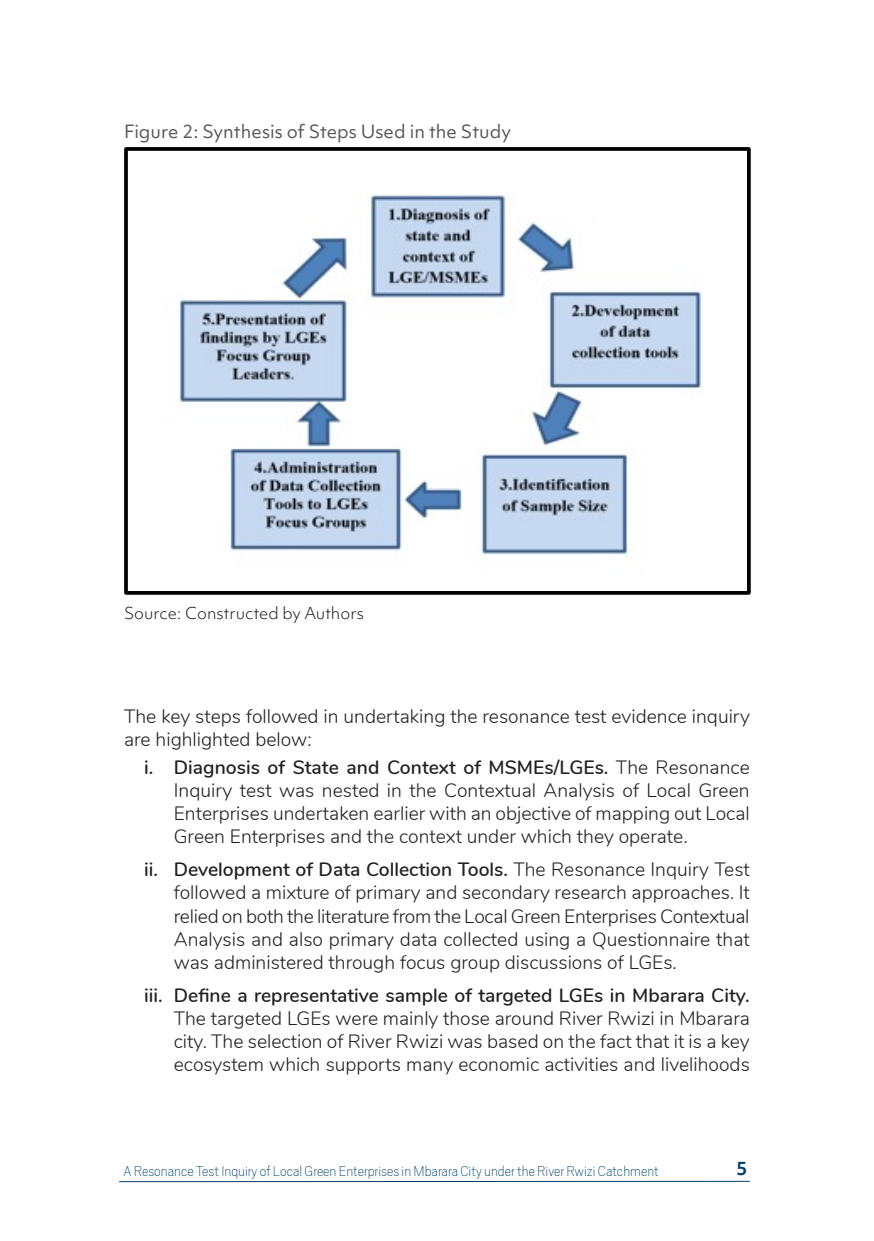
<style>
.page{position:relative;width:874px;height:1241px;background:#fff}
.page>*{position:absolute;margin:0;border:0;box-sizing:border-box;transform-origin:0 0}
.body{font:300 19.25px/23.1px "Nunito";color:#231f20;text-align:justify}
.t1{font:17.5px "Objektiv Mk 1";color:#57585a}
.t2{font:700 17.5px "Objektiv Mk 1";color:#024168}
.t3{font:100 15.75px "Scout";color:#024168}
.source{font:300 15.75px "Objektiv Mk 1";color:#231f20}
.s1{font-weight:600}
</style>
<div class="page">
<hr style="left:119px;top:1180px;width:630px;height:1px;background:#024168">
<img style="left:179px;top:193px;width:523px;height:363px">
<div style="left:124px;top:147px;width:626px;height:447px;border:4px solid #000"></div>
<p class="t1" style="left:124px;top:120px;width:388px">Figure 2: Synthesis of Steps Used in the Study</p>
<p class="source" style="left:124px;top:602px;width:241px">Source: Constructed by Authors</p>
<p class="body" style="left:124px;top:703px;width:627px">The key steps followed in undertaking the resonance test evidence inquiry are highlighted below:</p>
<p class="body" style="left:174px;top:754px;width:577px;text-indent:-30px"><span class="s1">i. Diagnosis of State and Context of MSMEs/LGEs.</span> The Resonance Inquiry test was nested in the Contextual Analysis of Local Green Enterprises undertaken earlier with an objective of mapping out Local Green Enterprises and the context under which they operate.</p>
<p class="body" style="left:174px;top:856px;width:577px;text-indent:-30px"><span class="s1">ii. Development of Data Collection Tools.</span> The Resonance Inquiry Test followed a mixture of primary and secondary research approaches. It relied on both the literature from the Local Green Enterprises Contextual Analysis and also primary data collected using a Questionnaire that was administered through focus group discussions of LGEs.</p>
<p class="body" style="left:174px;top:982px;width:577px;text-indent:-30px"><span class="s1">iii. Define a representative sample of targeted LGEs in Mbarara City.<br></span>The targeted LGEs were mainly those around River Rwizi in Mbarara city. The selection of River Rwizi was based on the fact that it is a key ecosystem which supports many economic activities and livelihoods</p>
<p class="t3" style="left:123px;top:1160px;width:536px">A Resonance Test Inquiry of Local Green Enterprises in Mbarara City under the River Rwizi Catchment</p>
<p class="t2" style="left:736px;top:1156px;width:12px">5</p>
</div>
